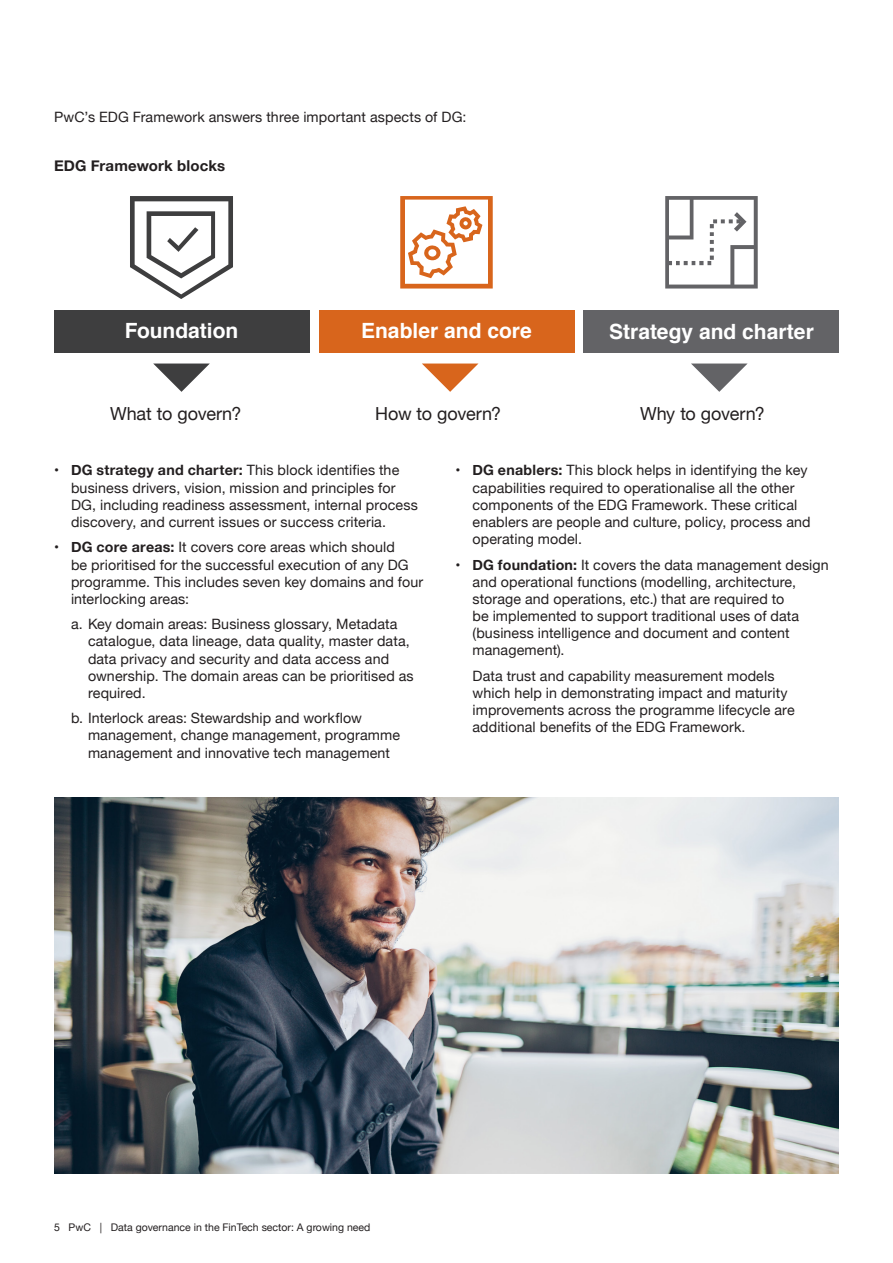
<style>
.page{position:relative;width:893px;height:1263px;background:#fff}
.page>*{position:absolute;margin:0;border:0;box-sizing:border-box;transform-origin:0 0}
.ToC_Heading{font:700 21px "Helvetica";color:#fff}
.t1{font:18px "Helvetica Neue";color:#231f20}
.t2{font:700 15px "Helvetica Neue";letter-spacing:.01em;color:#231f20}
.Body_copy{font:14.25px/17.1px "Helvetica Neue";letter-spacing:.01em;color:#231f20}
.t3{font:10.5px "Helvetica Neue";color:#231f20}
.s1{font-weight:700}
</style>
<div class="page">
<svg style="left:130px;top:196px;width:103px;height:103px"></svg>
<div style="left:54px;top:310px;width:255px;height:42px;background:#3e3e3f"></div>
<div style="left:319px;top:310px;width:255px;height:42px;background:#d8651c"></div>
<div style="left:584px;top:310px;width:255px;height:42px;background:#636366"></div>
<svg style="left:400px;top:196px;width:93px;height:92px"></svg>
<svg style="left:665px;top:196px;width:93px;height:92px"></svg>
<svg style="left:153px;top:363px;width:57px;height:29px"></svg>
<svg style="left:422px;top:363px;width:56px;height:29px"></svg>
<svg style="left:691px;top:363px;width:57px;height:29px"></svg>
<img style="left:54px;top:797px;width:785px;height:377px">
<p class="Body_copy" style="left:54px;top:109px;width:414px">PwC’s EDG Framework answers three important aspects of DG:</p>
<p class="t2" style="left:54px;top:154px;width:173px">EDG Framework blocks</p>
<p class="ToC_Heading" style="left:125px;top:313px;width:115px">Foundation</p>
<p class="ToC_Heading" style="left:361px;top:313px;width:172px">Enabler and core</p>
<p class="ToC_Heading" style="left:609px;top:315px;width:206px">Strategy and charter</p>
<p class="t1" style="left:110px;top:401px;width:133px">What to govern?</p>
<p class="t1" style="left:375px;top:401px;width:128px">How to govern?</p>
<p class="t1" style="left:640px;top:401px;width:126px">Why to govern?</p>
<p class="Body_copy" style="left:71px;top:463px;width:348px;text-indent:-17px"><span class="s1">• DG strategy and charter:</span> This block identifies the business drivers, vision, mission and principles for DG, including readiness assessment, internal process discovery, and current issues or success criteria.</p>
<p class="Body_copy" style="left:71px;top:540px;width:354px;text-indent:-17px"><span class="s1">• DG core areas:</span> It covers core areas which should<br>be prioritised for the successful execution of any DG programme. This includes seven key domains and four interlocking areas:</p>
<p class="Body_copy" style="left:88px;top:616px;width:327px;text-indent:-17px">a. Key domain areas: Business glossary, Metadata catalogue, data lineage, data quality, master data, data privacy and security and data access and ownership. The domain areas can be prioritised as required.</p>
<p class="Body_copy" style="left:88px;top:710px;width:313px;text-indent:-17px">b. Interlock areas: Stewardship and workflow management, change management, programme management and innovative tech management</p>
<p class="Body_copy" style="left:472px;top:463px;width:340px;text-indent:-17px"><span class="s1">• DG enablers:</span> This block helps in identifying the key capabilities required to operationalise all the other components of the EDG Framework. These critical enablers are people and culture, policy, process and operating model.</p>
<p class="Body_copy" style="left:472px;top:557px;width:358px;text-indent:-17px"><span class="s1">• DG foundation:</span> It covers the data management design and operational functions (modelling, architecture, storage and operations, etc.) that are required to<br>be implemented to support traditional uses of data (business intelligence and document and content management).</p>
<p class="Body_copy" style="left:472px;top:668px;width:324px">Data trust and capability measurement models which help in demonstrating impact and maturity improvements across the programme lifecycle are additional benefits of the EDG Framework.</p>
<p class="t3" style="left:54px;top:1220px;width:318px">5 PwC | Data governance in the FinTech sector: A growing need</p>
</div>
